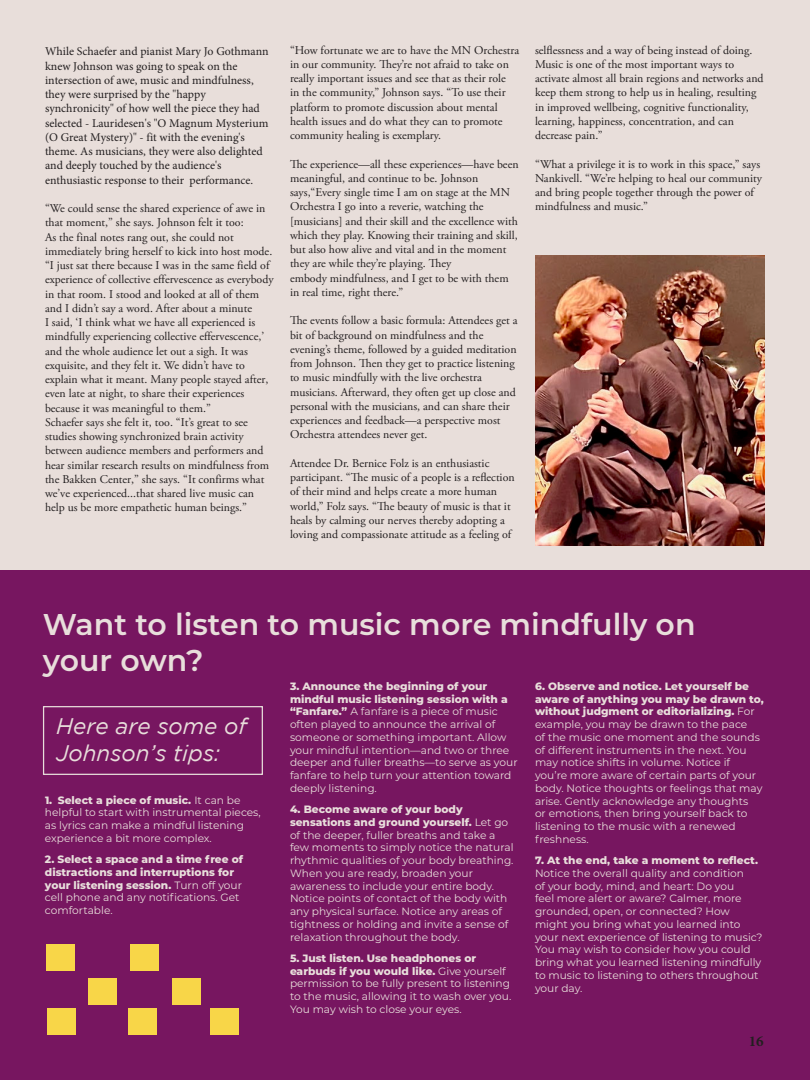
<style>
.page{position:relative;width:810px;height:1080px;background:#e8deda}
.page>*{position:absolute;margin:0;border:0;box-sizing:border-box;transform-origin:0 0}
.t1{font:600 30px/36px "Montserrat";color:#e8dedb}
.t2{font:italic 22.5px/27px "Gotham";color:#e8dedb}
.Paragraph_Style_12{font:700 15px "Minion Pro";color:#231f20}
.Paragraph_Style_8{font:11.88px/14.2px "Adobe Garamond Pro";color:#231f20}
.Paragraph_Style_8-2{font:11.88px/14.2px "Minion Pro";color:#231f20}
.t3{font:10.62px/12.8px "Montserrat";color:#e8dedb}
.t4{font:800 10.62px/12.8px "Montserrat";color:#e8dedb}
.s1{font-weight:800}
.s2{font-weight:400}
</style>
<div class="page">
<div style="left:0;top:571px;width:810px;height:509px;background:#771660"></div>
<div style="left:210px;top:1008px;width:29px;height:27px;background:#f8d648"></div>
<div style="left:172px;top:979px;width:29px;height:26px;background:#f8d648"></div>
<div style="left:130px;top:944px;width:29px;height:26px;background:#f8d648"></div>
<div style="left:128px;top:1008px;width:29px;height:27px;background:#f8d648"></div>
<div style="left:89px;top:979px;width:28px;height:26px;background:#f8d648"></div>
<div style="left:46px;top:944px;width:29px;height:26px;background:#f8d648"></div>
<div style="left:47px;top:1008px;width:29px;height:27px;background:#f8d648"></div>
<img style="left:535px;top:256px;width:230px;height:289px">
<div style="left:43px;top:706px;width:220px;height:69px;border:1px solid #e8dedb"></div>
<p class="Paragraph_Style_8-2" style="left:45px;top:45px;width:225px">While Schaefer and pianist Mary Jo Gothmann knew Johnson was going to speak on the intersection of awe, music and mindfulness, they were surprised by the "happy synchronicity" of how well the piece they had selected - Lauridesen's "O Magnum Mysterium (O Great Mystery)" - fit with the evening's theme. As musicians, they were also delighted and deeply touched by the audience's enthusiastic response to their performance.</p>
<p class="Paragraph_Style_8" style="left:45px;top:202px;width:230px">“We could sense the shared experience of awe in that moment,” she says. Johnson felt it too:<br>As the final notes rang out, she could not immediately bring herself to kick into host mode. “I just sat there because I was in the same field of experience of collective effervescence as everybody in that room. I stood and looked at all of them and I didn’t say a word. After about a minute<br>I said, ‘I think what we have all experienced is mindfully experiencing collective effervescence,’ and the whole audience let out a sigh. It was exquisite, and they felt it. We didn’t have to explain what it meant. Many people stayed after, even late at night, to share their experiences because it was meaningful to them.”<br>Schaefer says she felt it, too. “It’s great to see studies showing synchronized brain activity between audience members and performers and hear similar research results on mindfulness from the Bakken Center,” she says. “It confirms what we’ve experienced...that shared live music can help us be more empathetic human beings.”</p>
<p class="Paragraph_Style_8" style="left:290px;top:43px;width:231px">“How fortunate we are to have the MN Orchestra in our community. They’re not afraid to take on really important issues and see that as their role<br>in the community,” Johnson says. “To use their platform to promote discussion about mental health issues and do what they can to promote community healing is exemplary.</p>
<p class="Paragraph_Style_8" style="left:290px;top:157px;width:230px">The experience—all these experiences—have been meaningful, and continue to be. Johnson</p>
<p class="Paragraph_Style_8" style="left:290px;top:186px;width:222px">says,“Every single time I am on stage at the MN<br>Orchestra I go into a reverie, watching the</p>
<p class="Paragraph_Style_8" style="left:290px;top:214px;width:229px">[musicians] and their skill and the excellence with which they play. Knowing their training and skill, but also how alive and vital and in the moment they are while they’re playing. They</p>
<p class="Paragraph_Style_8" style="left:290px;top:271px;width:220px">embody mindfulness, and I get to be with them in real time, right there.”</p>
<p class="Paragraph_Style_8" style="left:290px;top:314px;width:229px">The events follow a basic formula: Attendees get a bit of background on mindfulness and the</p>
<p class="Paragraph_Style_8" style="left:290px;top:342px;width:228px">evening’s theme, followed by a guided meditation from Johnson. Then they get to practice listening to music mindfully with the live orchestra musicians. Afterward, they often get up close and personal with the musicians, and can share their experiences and feedback—a perspective most Orchestra attendees never get.</p>
<p class="Paragraph_Style_8" style="left:290px;top:456px;width:226px">Attendee Dr. Bernice Folz is an enthusiastic participant. “The music of a people is a reflection of their mind and helps create a more human world,” Folz says. “The beauty of music is that it heals by calming our nerves thereby adopting a loving and compassionate attitude as a feeling of</p>
<p class="Paragraph_Style_8" style="left:535px;top:43px;width:230px">selflessness and a way of being instead of doing.<br>Music is one of the most important ways to activate almost all brain regions and networks and keep them strong to help us in healing, resulting in improved wellbeing, cognitive functionality, learning, happiness, concentration, and can decrease pain.”</p>
<p class="Paragraph_Style_8" style="left:535px;top:157px;width:229px">“What a privilege it is to work in this space,” says Nankivell. “We’re helping to heal our community and bring people together through the power of mindfulness and music.”</p>
<p class="t1" style="left:43px;top:605px;width:654px">Want to listen to music more mindfully on your own?</p>
<p class="t2" style="left:56px;top:712px;width:193px">Here are some of<br>Johnson’s tips:</p>
<p class="t3" style="left:45px;top:793px;width:217px"><span class="s1">1. Select a piece of music.</span> It can be helpful to start with instrumental pieces, as lyrics can make a mindful listening experience a bit more complex.</p>
<p class="t4" style="left:45px;top:852px;width:200px">2. Select a space and a time free of distractions and interruptions for your listening session. <span class="s2">Turn off your cell phone and any notifications. Get comfortable.</span></p>
<p class="t3" style="left:290px;top:679px;width:229px"><span class="s1">3. Announce the beginning of your mindful music listening session with a “Fanfare.”</span> A fanfare is a piece of music often played to announce the arrival of someone or something important. Allow your mindful intention—and two or three deeper and fuller breaths—to serve as your fanfare to help turn your attention toward deeply listening.</p>
<p class="t3" style="left:290px;top:803px;width:225px"><span class="s1">4. Become aware of your body sensations and ground yourself.</span> Let go of the deeper, fuller breaths and take a few moments to simply notice the natural rhythmic qualities of your body breathing.<br>When you are ready, broaden your awareness to include your entire body.<br>Notice points of contact of the body with any physical surface. Notice any areas of tightness or holding and invite a sense of relaxation throughout the body.</p>
<p class="t3" style="left:290px;top:951px;width:223px"><span class="s1">5. Just listen. Use headphones or earbuds if you would like.</span> Give yourself permission to be fully present to listening to the music, allowing it to wash over you.<br>You may wish to close your eyes.</p>
<p class="t3" style="left:535px;top:679px;width:230px"><span class="s1">6. Observe and notice. Let yourself be aware of anything you may be drawn to, without judgment or editorializing.</span> For example, you may be drawn to the pace<br>of the music one moment and the sounds of different instruments in the next. You may notice shifts in volume. Notice if you’re more aware of certain parts of your body. Notice thoughts or feelings that may arise. Gently acknowledge any thoughts<br>or emotions, then bring yourself back to listening to the music with a renewed freshness.</p>
<p class="t3" style="left:535px;top:854px;width:229px"><span class="s1">7. At the end, take a moment to reflect.<br></span>Notice the overall quality and condition<br>of your body, mind, and heart: Do you<br>feel more alert or aware? Calmer, more grounded, open, or connected? How might you bring what you learned into your next experience of listening to music?<br>You may wish to consider how you could bring what you learned listening mindfully to music to listening to others throughout your day.</p>
<p class="Paragraph_Style_12" style="left:749px;top:1031px;width:16px">16</p>
</div>
